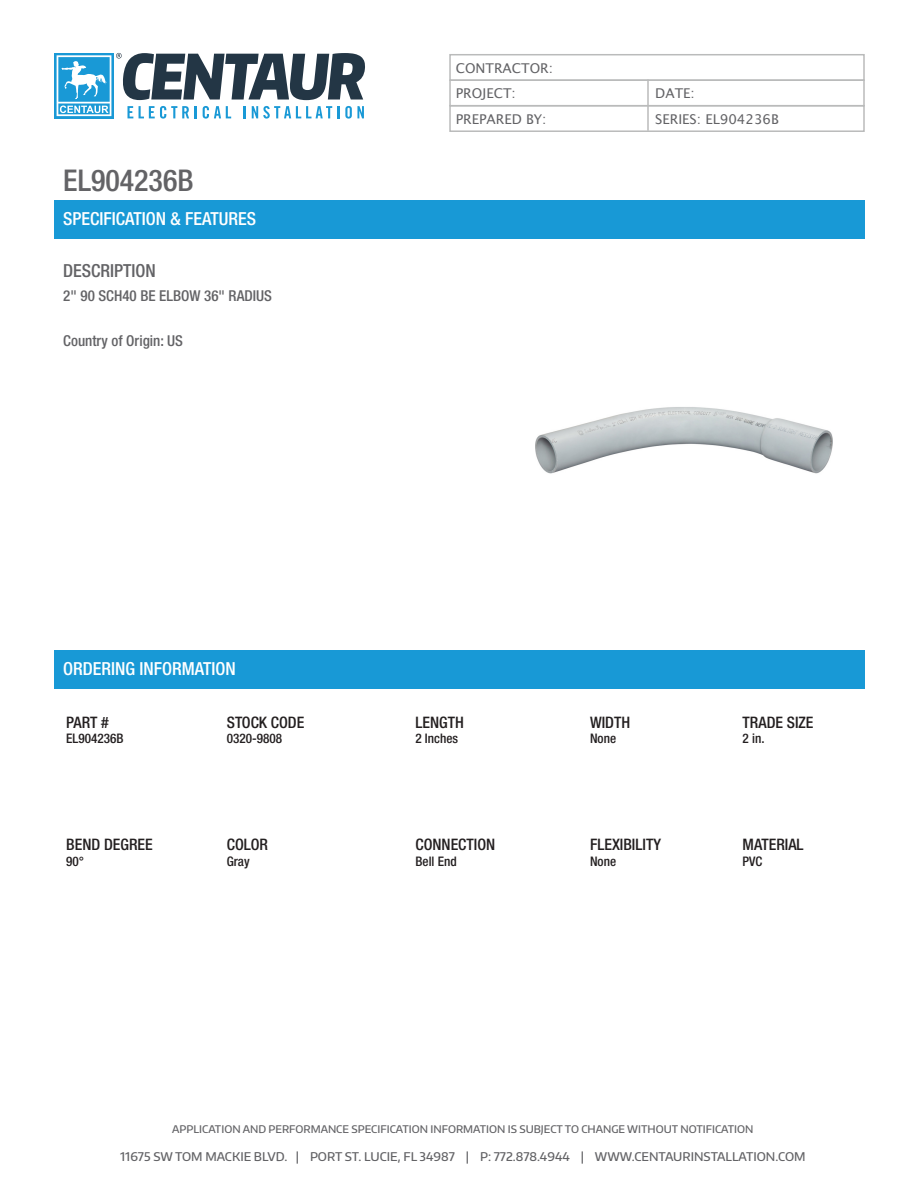
<style>
.page{position:relative;width:918px;height:1188px;background:#fff}
.page>*{position:absolute;margin:0;border:0;box-sizing:border-box;transform-origin:0 0}
.t1{font:500 condensed 30px "Helvetica Neue";color:#636366}
.t2{font:500 condensed 18px "Helvetica Neue";color:#fff}
.t3{font:500 condensed 18px "Helvetica Neue";color:#636366}
.t4{font:500 condensed 15.9px "Helvetica Neue";color:#231f20}
.t5{font:500 condensed 15px "Helvetica Neue";color:#636366}
.t6{font:13.5px "Lucida Grande";color:#636366}
.t7{font:500 condensed 13.2px "Helvetica Neue";color:#231f20}
.t8{font:500 12px "Encode Sans Normal";color:#636366}
.t9{font:500 10.5px "Encode Sans Normal";color:#636366}
</style>
<div class="page">
<svg style="left:54px;top:53px;width:3px;height:65px"></svg>
<svg style="left:57px;top:53px;width:308px;height:65px"></svg>
<div style="left:449px;top:54px;width:416px;height:27px;border:2px solid #babbbb"></div>
<div style="left:449px;top:79px;width:416px;height:27px;border:2px solid #babbbb"></div>
<hr style="left:647px;top:80px;width:2px;height:25px;background:#babbbb">
<div style="left:449px;top:105px;width:416px;height:27px;border:2px solid #babbbb"></div>
<hr style="left:647px;top:106px;width:2px;height:24px;background:#babbbb">
<div style="left:54px;top:200px;width:811px;height:39px;background:#1899d6"></div>
<div style="left:54px;top:650px;width:811px;height:39px;background:#1899d6"></div>
<img style="left:535px;top:407px;width:297px;height:67px">
<p class="t1" style="left:63px;top:163px;width:132px">EL904236B</p>
<p class="t2" style="left:63px;top:208px;width:195px">SPECIFICATION &amp; FEATURES</p>
<p class="t3" style="left:63px;top:260px;width:94px">DESCRIPTION</p>
<p class="t5" style="left:63px;top:286px;width:210px">2" 90 SCH40 BE ELBOW 36" RADIUS</p>
<p class="t5" style="left:63px;top:331px;width:121px">Country of Origin: US</p>
<p class="t6" style="left:456px;top:60px;width:99px">CONTRACTOR:</p>
<p class="t6" style="left:456px;top:86px;width:62px">PROJECT:</p>
<p class="t6" style="left:655px;top:86px;width:41px">DATE:</p>
<p class="t6" style="left:456px;top:111px;width:92px">PREPARED BY:</p>
<p class="t6" style="left:655px;top:111px;width:125px">SERIES: EL904236B</p>
<p class="t2" style="left:63px;top:658px;width:174px">ORDERING INFORMATION</p>
<p class="t4" style="left:66px;top:712px;width:44px">PART #</p>
<p class="t7" style="left:66px;top:731px;width:59px">EL904236B</p>
<p class="t4" style="left:227px;top:712px;width:79px">STOCK CODE</p>
<p class="t7" style="left:227px;top:731px;width:57px">0320-9808</p>
<p class="t4" style="left:415px;top:712px;width:50px">LENGTH</p>
<p class="t7" style="left:415px;top:731px;width:44px">2 Inches</p>
<p class="t4" style="left:590px;top:712px;width:42px">WIDTH</p>
<p class="t7" style="left:590px;top:731px;width:28px">None</p>
<p class="t4" style="left:743px;top:712px;width:72px">TRADE SIZE</p>
<p class="t7" style="left:743px;top:731px;width:23px">2 in.</p>
<p class="t4" style="left:66px;top:835px;width:88px">BEND DEGREE</p>
<p class="t7" style="left:66px;top:854px;width:19px">90°</p>
<p class="t4" style="left:227px;top:835px;width:43px">COLOR</p>
<p class="t7" style="left:227px;top:854px;width:24px">Gray</p>
<p class="t4" style="left:415px;top:835px;width:81px">CONNECTION</p>
<p class="t7" style="left:415px;top:854px;width:43px">Bell End</p>
<p class="t4" style="left:590px;top:835px;width:72px">FLEXIBILITY</p>
<p class="t7" style="left:590px;top:854px;width:28px">None</p>
<p class="t4" style="left:743px;top:835px;width:63px">MATERIAL</p>
<p class="t7" style="left:743px;top:854px;width:21px">PVC</p>
<p class="t9" style="left:172px;top:1122px;width:583px">APPLICATION AND PERFORMANCE SPECIFICATION INFORMATION IS SUBJECT TO CHANGE WITHOUT NOTIFICATION</p>
<p class="t8" style="left:120px;top:1149px;width:687px">11675 SW TOM MACKIE BLVD. | PORT ST. LUCIE, FL 34987 | P: 772.878.4944 | WWW.CENTAURINSTALLATION.COM</p>
</div>
